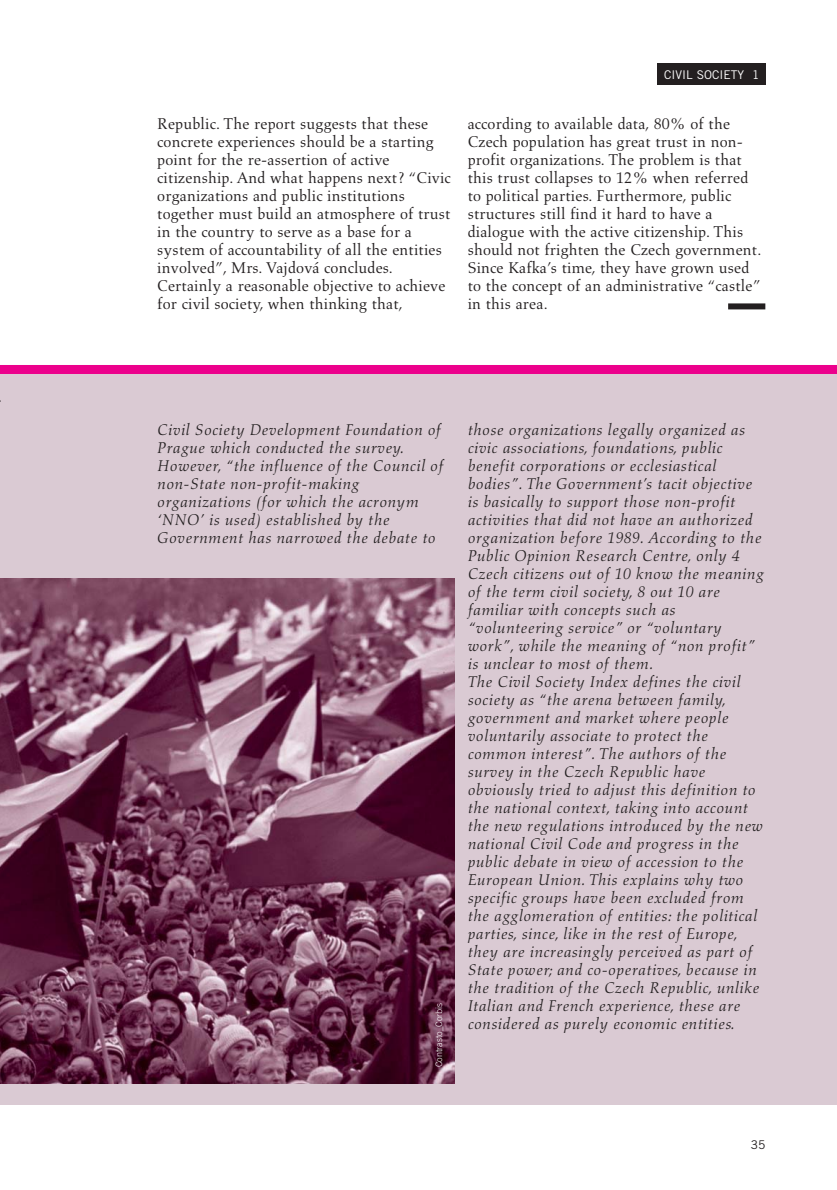
<style>
.page{position:relative;width:837px;height:1190px;background:#fff}
.page>*{position:absolute;margin:0;border:0;box-sizing:border-box;transform-origin:0 0}
.t1{font:italic 15.9px/18px "Aldus";letter-spacing:.015em;color:#231f20}
.t2{font:15.9px/18px "Aldus";letter-spacing:.01em;color:#231f20}
.t3{font:12px "Trade Gothic";color:#fff}
.t4{font:12px "Trade Gothic";color:#231f20}
.t5{font:300 9px "Trade Gothic";color:#fff}
</style>
<div class="page">
<div style="left:657px;top:64px;width:109px;height:21px;background:#231f20"></div>
<div style="left:0;top:366px;width:837px;height:738px;background:#dacad3"></div>
<img style="left:0;top:578px;width:455px;height:505px">
<div style="left:0;top:365px;width:837px;height:9px;background:#ec008c"></div>
<div style="left:728px;top:303px;width:37px;height:6px;background:#231f20"></div>
<p class="t3" style="left:664px;top:70px;width:97px">CIVIL SOCIETY 1</p>
<p class="t2" style="left:157px;top:115px;width:295px">Republic. The report suggests that these concrete experiences should be a starting point for the re-assertion of active citizenship. And what happens next? “Civic organizations and public institutions together must build an atmosphere of trust in the country to serve as a base for a system of accountability of all the entities involved”, Mrs. Vajdová concludes.<br>Certainly a reasonable objective to achieve for civil society, when thinking that,</p>
<p class="t2" style="left:468px;top:115px;width:295px">according to available data, 80% of the Czech population has great trust in non&shy;profit organizations. The problem is that this trust collapses to 12% when referred to political parties. Furthermore, public structures still find it hard to have a dialogue with the active citizenship. This should not frighten the Czech government.<br>Since Kafka’s time, they have grown used to the concept of an administrative “castle” in this area.</p>
<p class="t1" style="left:157px;top:421px;width:288px">Civil Society Development Foundation of Prague which conducted the survey.<br>However, “the influence of the Council of non-State non-profit-making organizations (for which the acronym ‘NNO’ is used) established by the Government has narrowed the debate to</p>
<p class="t1" style="left:468px;top:421px;width:298px">those organizations legally organized as civic associations, foundations, public benefit corporations or ecclesiastical bodies”. The Government’s tacit objective is basically to support those non-profit activities that did not have an authorized organization before 1989. According to the Public Opinion Research Centre, only 4<br>Czech citizens out of 10 know the meaning of the term civil society, 8 out 10 are familiar with concepts such as “volunteering service” or “voluntary work”, while the meaning of “non profit” is unclear to most of them.<br>The Civil Society Index defines the civil society as “the arena between family, government and market where people voluntarily associate to protect the common interest”. The authors of the survey in the Czech Republic have obviously tried to adjust this definition to the national context, taking into account the new regulations introduced by the new national Civil Code and progress in the public debate in view of accession to the European Union. This explains why two specific groups have been excluded from the agglomeration of entities: the political parties, since, like in the rest of Europe, they are increasingly perceived as part of State power; and co-operatives, because in the tradition of the Czech Republic, unlike Italian and French experience, these are considered as purely economic entities.</p>
<p class="t5" style="left:436px;top:1067px;width:66px;rotate:-90deg">Contrasto_Corbis</p>
<p class="t4" style="left:751px;top:1140px;width:16px">35</p>
</div>
